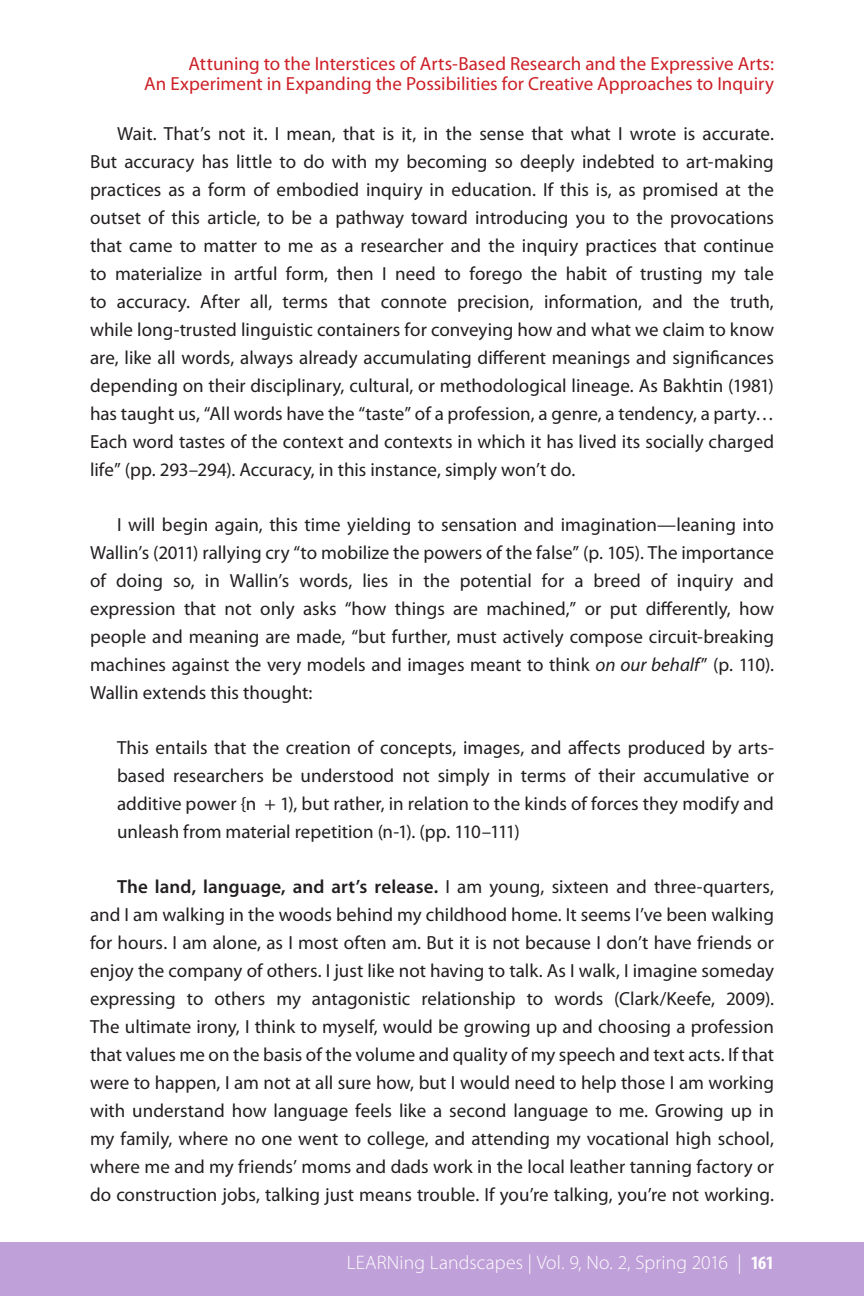
<style>
.page{position:relative;width:864px;height:1296px;background:#fff}
.page>*{position:absolute;margin:0;border:0;box-sizing:border-box;transform-origin:0 0}
.t1{font:300 19.6px "Myriad Pro";letter-spacing:.01em;color:#fff}
.texte_AVEC_indent_ga{font:19px/28px "Myriad Pro";color:#231f20;text-align:justify}
.retrait{font:19px/28px "Myriad Pro";color:#231f20;text-align:justify}
.t2{font:19px/20px "Myriad Pro";color:#cd2027;text-align:right}
.s1{font-style:italic}
.s2{font-weight:600}
.s3{font-weight:700;font-stretch:condensed;font-size:19px}
</style>
<div class="page">
<div style="left:0;top:1242px;width:864px;height:54px;background:#c0a0d8"></div>
<p class="t2" style="left:144px;top:54px;width:631px">Attuning to the Interstices of Arts-Based Research and the Expressive Arts:<br>An Experiment in Expanding the Possibilities for Creative Approaches to Inquiry</p>
<p class="texte_AVEC_indent_ga" style="left:90px;top:120px;width:686px;text-indent:27px">Wait. That’s not it. I mean, that is it, in the sense that what I wrote is accurate.<br>But accuracy has little to do with my becoming so deeply indebted to art-making practices as a form of embodied inquiry in education. If this is, as promised at the outset of this article, to be a pathway toward introducing you to the provocations that came to matter to me as a researcher and the inquiry practices that continue to materialize in artful form, then I need to forego the habit of trusting my tale to accuracy. After all, terms that connote precision, information, and the truth, while long-trusted linguistic containers for conveying how and what we claim to know are, like all words, always already accumulating different meanings and significances depending on their disciplinary, cultural, or methodological lineage. As Bakhtin (1981) has taught us, “All words have the “taste” of a profession, a genre, a tendency, a party… Each word tastes of the context and contexts in which it has lived its socially charged life” (pp. 293–294). Accuracy, in this instance, simply won’t do.</p>
<p class="texte_AVEC_indent_ga" style="left:90px;top:511px;width:686px;text-indent:27px">I will begin again, this time yielding to sensation and imagination—leaning into Wallin’s (2011) rallying cry “to mobilize the powers of the false” (p. 105). The importance of doing so, in Wallin’s words, lies in the potential for a breed of inquiry and expression that not only asks “how things are machined,” or put differently, how people and meaning are made, “but further, must actively compose circuit-breaking machines against the very models and images meant to think <span class="s1">on our behalf</span>” (p. 110).<br>Wallin extends this thought:</p>
<p class="retrait" style="left:117px;top:734px;width:659px">This entails that the creation of concepts, images, and affects produced by arts&shy;based researchers be understood not simply in terms of their accumulative or additive power {n + 1), but rather, in relation to the kinds of forces they modify and unleash from material repetition (n-1). (pp. 110–111)</p>
<p class="texte_AVEC_indent_ga" style="left:90px;top:873px;width:686px;text-indent:27px"><span class="s2">The land, language, and art’s release.</span> I am young, sixteen and three-quarters, and I am walking in the woods behind my childhood home. It seems I’ve been walking for hours. I am alone, as I most often am. But it is not because I don’t have friends or enjoy the company of others. I just like not having to talk. As I walk, I imagine someday expressing to others my antagonistic relationship to words (Clark/Keefe, 2009).<br>The ultimate irony, I think to myself, would be growing up and choosing a profession that values me on the basis of the volume and quality of my speech and text acts. If that were to happen, I am not at all sure how, but I would need to help those I am working with understand how language feels like a second language to me. Growing up in my family, where no one went to college, and attending my vocational high school, where me and my friends’ moms and dads work in the local leather tanning factory or do construction jobs, talking just means trouble. If you’re talking, you’re not working.</p>
<p class="t1" style="left:347px;top:1252px;width:429px">LEARNing Landscapes | Vol. 9, No. 2, Spring 2016 | <span class="s3">161</span></p>
</div>
